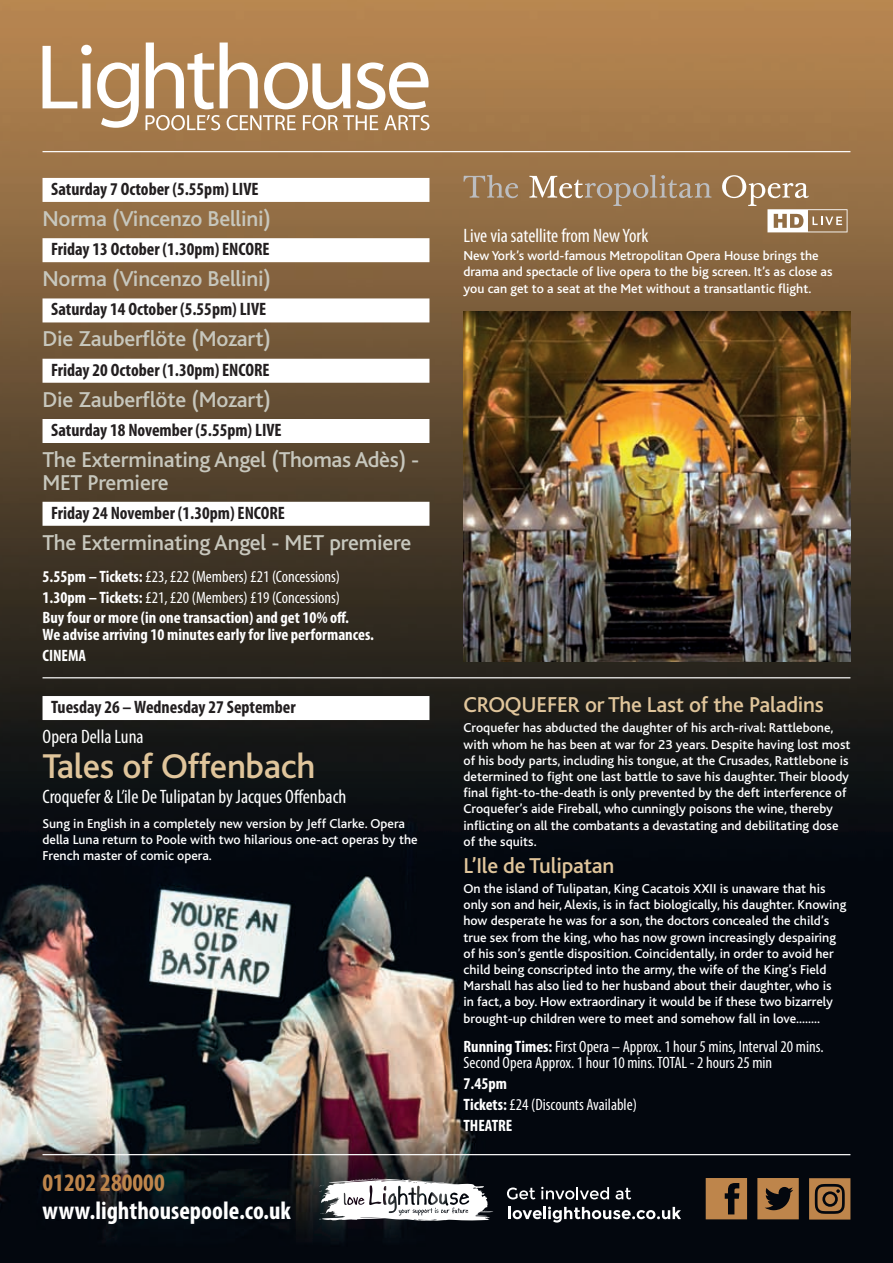
<style>
.page{position:relative;width:893px;height:1263px;background:#fff}
.page>*{position:absolute;margin:0;border:0;box-sizing:border-box;transform-origin:0 0}
.t1{font:500 36px "Bliss";letter-spacing:-.01em;color:#e0c59b}
.t2{font:700 condensed 25.2px "Myriad Pro";color:#fff}
.t3{font:700 condensed 25.2px "Myriad Pro";color:#be854b}
.t4{font:500 22.5px/22.5px "Bliss";letter-spacing:-.01em;color:#c7c7bd}
.t5{font:500 22.5px "Bliss";letter-spacing:-.01em;color:#e0c59b}
.t6{font:condensed 19.5px "Myriad Pro";color:#fff}
.t7{font:700 condensed 18px "Myriad Pro";color:#231f20}
.t8{font:700 condensed 16.5px/20.7px "Myriad Pro";color:#fff}
.t9{font:condensed 16.5px/20.7px "Myriad Pro";color:#fff}
.t10{font:500 13.5px/16.2px "Bliss";color:#fff}
.s1{font-weight:400}
.s2{font-weight:700}
</style>
<div class="page">
<img style="left:0;top:0;width:893px;height:1263px">
<div style="left:43px;top:696px;width:386px;height:24px;background:#fff"></div>
<img style="left:463px;top:312px;width:387px;height:349px">
<div style="left:43px;top:178px;width:386px;height:24px;background:#fff"></div>
<div style="left:43px;top:238px;width:386px;height:24px;background:#fff"></div>
<div style="left:43px;top:298px;width:386px;height:24px;background:#fff"></div>
<div style="left:43px;top:359px;width:386px;height:24px;background:#fff"></div>
<div style="left:43px;top:419px;width:386px;height:24px;background:#fff"></div>
<div style="left:43px;top:502px;width:386px;height:24px;background:#fff"></div>
<svg style="left:463px;top:175px;width:55px;height:23px"></svg>
<svg style="left:529px;top:175px;width:182px;height:31px;background:#a28462"></svg>
<svg style="left:722px;top:175px;width:125px;height:57px;background:#a88a68"></svg>
<hr style="left:43px;top:1154px;width:807px;height:1px;background:#fff">
<hr style="left:43px;top:677px;width:807px;height:1px;background:#fff">
<hr style="left:43px;top:151px;width:807px;height:1px;background:#fff">
<svg style="left:319px;top:1178px;width:175px;height:43px"></svg>
<svg style="left:507px;top:1187px;width:28px;height:12px"></svg>
<svg style="left:541px;top:1187px;width:68px;height:12px"></svg>
<svg style="left:616px;top:1188px;width:15px;height:11px"></svg>
<svg style="left:508px;top:1206px;width:173px;height:16px"></svg>
<svg style="left:757px;top:1178px;width:42px;height:41px;background:#8f653b"></svg>
<svg style="left:706px;top:1178px;width:41px;height:41px;background:#a07141"></svg>
<svg style="left:809px;top:1178px;width:41px;height:41px;background:#91663c"></svg>
<div style="left:825px;top:1194px;width:10px;height:10px;background:#be854b;border-radius:50%"></div>
<svg style="left:43px;top:43px;width:386px;height:87px"></svg>
<h3 class="t7" style="left:51px;top:178px;width:209px">Saturday 7 October (5.55pm) LIVE</h3>
<h3 class="t4" style="left:43px;top:208px;width:230px">Norma (Vincenzo Bellini)</h3>
<h3 class="t7" style="left:51px;top:238px;width:220px">Friday 13 October (1.30pm) ENCORE</h3>
<h3 class="t4" style="left:43px;top:268px;width:230px">Norma (Vincenzo Bellini)</h3>
<h3 class="t7" style="left:51px;top:298px;width:217px">Saturday 14 October (5.55pm) LIVE</h3>
<h3 class="t4" style="left:43px;top:328px;width:230px">Die Zauberflöte (Mozart)</h3>
<h3 class="t7" style="left:51px;top:358px;width:220px">Friday 20 October (1.30pm) ENCORE</h3>
<h3 class="t4" style="left:43px;top:389px;width:230px">Die Zauberflöte (Mozart)</h3>
<h3 class="t7" style="left:51px;top:419px;width:232px">Saturday 18 November (5.55pm) LIVE</h3>
<h3 class="t4" style="left:43px;top:449px;width:378px">The Exterminating Angel (Thomas Adès) -<br>MET Premiere</h3>
<h3 class="t7" style="left:51px;top:501px;width:236px">Friday 24 November (1.30pm) ENCORE</h3>
<h3 class="t4" style="left:43px;top:532px;width:370px">The Exterminating Angel - MET premiere</h3>
<p class="t8" style="left:43px;top:565px;width:308px">5.55pm – Tickets: <span class="s1">£23, £22 (Members) £21 (Concessions)<br></span>1.30pm – Tickets: <span class="s1">£21, £20 (Members) £19 (Concessions)<br></span>Buy four or more (in one transaction) and get 10% off.</p>
<p class="t8" style="left:43px;top:624px;width:333px">We advise arriving 10 minutes early for live performances.<br>CINEMA</p>
<h3 class="t7" style="left:51px;top:696px;width:246px">Tuesday 26 – Wednesday 27 September</h3>
<h3 class="t6" style="left:43px;top:724px;width:103px">Opera Della Luna</h3>
<h1 class="t1" style="left:43px;top:747px;width:274px">Tales of Offenbach</h1>
<h3 class="t6" style="left:43px;top:785px;width:305px">Croquefer &amp; L’ile De Tulipatan by Jacques Offenbach</h3>
<p class="t10" style="left:43px;top:815px;width:377px">Sung in English in a completely new version by Jeff Clarke. Opera della Luna return to Poole with two hilarious one-act operas by the<br>French master of comic opera.</p>
<h2 class="t3" style="left:43px;top:1166px;width:124px">01202 280000</h2>
<h2 class="t2" style="left:43px;top:1195px;width:250px">www.lighthousepoole.co.uk</h2>
<h3 class="t6" style="left:463px;top:224px;width:186px">Live via satellite from New York</h3>
<p class="t10" style="left:463px;top:248px;width:371px">New York’s world-famous Metropolitan Opera House brings the drama and spectacle of live opera to the big screen. It’s as close as you can get to a seat at the Met without a transatlantic flight.</p>
<h3 class="t5" style="left:463px;top:693px;width:362px">CROQUEFER or The Last of the Paladins</h3>
<p class="t10" style="left:463px;top:720px;width:388px">Croquefer has abducted the daughter of his arch-rival: Rattlebone, with whom he has been at war for 23 years. Despite having lost most of his body parts, including his tongue, at the Crusades, Rattlebone is determined to fight one last battle to save his daughter. Their bloody final fight-to-the-death is only prevented by the deft interference of Croquefer’s aide Fireball, who cunningly poisons the wine, thereby inflicting on all the combatants a devastating and debilitating dose of the squits.</p>
<h3 class="t5" style="left:463px;top:853px;width:152px">L’Ile de Tulipatan</h3>
<p class="t10" style="left:463px;top:881px;width:384px">On the island of Tulipatan, King Cacatois XXII is unaware that his only son and heir, Alexis, is in fact biologically, his daughter. Knowing how desperate he was for a son, the doctors concealed the child’s true sex from the king, who has now grown increasingly despairing of his son’s gentle disposition. Coincidentally, in order to avoid her child being conscripted into the army, the wife of the King’s Field Marshall has also lied to her husband about their daughter, who is<br>in fact, a boy. How extraordinary it would be if these two bizarrely brought-up children were to meet and somehow fall in love........</p>
<p class="t9" style="left:463px;top:1038px;width:362px;line-height:16.5px"><span class="s2">Running Times:</span> First Opera – Approx. 1 hour 5 mins, Interval 20 mins.<br>Second Opera Approx. 1 hour 10 mins. TOTAL - 2 hours 25 min</p>
<p class="t9" style="left:463px;top:1073px;width:175px"><span class="s2">7.45pm<br>Tickets:</span> £24 (Discounts Available)<br><span class="s2">THEATRE</span></p>
</div>
